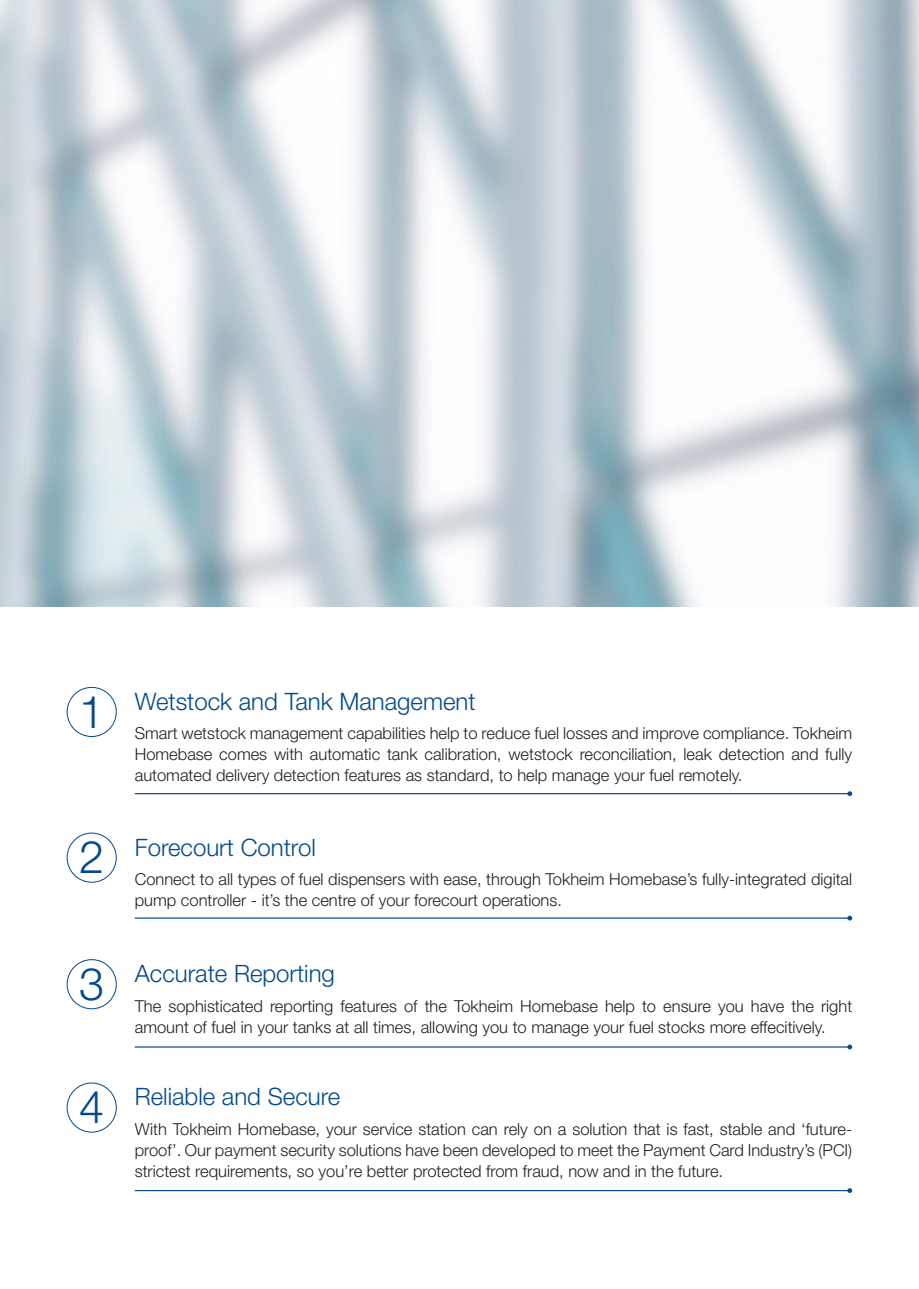
<style>
.page{position:relative;width:919px;height:1289px;background:#fff}
.page>*{position:absolute;margin:0;border:0;box-sizing:border-box;transform-origin:0 0}
.t1{font:300 45px "Helvetica Neue LT Std";color:#004a8d}
.t2{font:300 24px "Helvetica Neue LT Std";color:#004a8d}
.t3{font:300 16.5px/21px "Helvetica Neue LT Std";color:#231f20;text-align:justify}
</style>
<div class="page">
<hr style="left:135px;top:793px;width:714px;height:1px;background:#004a8d">
<svg style="left:847px;top:791px;width:5px;height:5px"></svg>
<div style="left:67px;top:687px;width:50px;height:49px;border:1px solid #004a8d;border-radius:50%"></div>
<hr style="left:135px;top:917px;width:714px;height:1px;background:#004a8d">
<svg style="left:847px;top:915px;width:5px;height:5px"></svg>
<div style="left:67px;top:832px;width:50px;height:50px;border:1px solid #004a8d;border-radius:50%"></div>
<hr style="left:135px;top:1046px;width:714px;height:1px;background:#004a8d">
<svg style="left:847px;top:1044px;width:5px;height:5px"></svg>
<div style="left:67px;top:959px;width:50px;height:50px;border:1px solid #004a8d;border-radius:50%"></div>
<img style="left:0;top:0;width:918px;height:606px">
<hr style="left:135px;top:1189px;width:714px;height:2px;background:#004a8d">
<svg style="left:847px;top:1188px;width:5px;height:4px"></svg>
<div style="left:67px;top:1082px;width:50px;height:50px;border:1px solid #004a8d;border-radius:50%"></div>
<p class="t1" style="left:79px;top:684px;width:27px">1</p>
<p class="t2" style="left:135px;top:686px;width:342px">Wetstock and Tank Management</p>
<p class="t3" style="left:135px;top:722px;width:719px">Smart wetstock management capabilities help to reduce fuel losses and improve compliance. Tokheim Homebase comes with automatic tank calibration, wetstock reconciliation, leak detection and fully automated delivery detection features as standard, to help manage your fuel remotely.</p>
<p class="t1" style="left:79px;top:829px;width:27px">2</p>
<p class="t2" style="left:135px;top:832px;width:182px">Forecourt Control</p>
<p class="t3" style="left:135px;top:868px;width:719px">Connect to all types of fuel dispensers with ease, through Tokheim Homebase’s fully-integrated digital pump controller - it’s the centre of your forecourt operations.</p>
<p class="t1" style="left:79px;top:956px;width:27px">3</p>
<p class="t2" style="left:135px;top:958px;width:202px">Accurate Reporting</p>
<p class="t3" style="left:135px;top:994px;width:719px">The sophisticated reporting features of the Tokheim Homebase help to ensure you have the right amount of fuel in your tanks at all times, allowing you to manage your fuel stocks more effecitively.</p>
<p class="t1" style="left:79px;top:1079px;width:27px">4</p>
<p class="t2" style="left:135px;top:1082px;width:207px">Reliable and Secure</p>
<p class="t3" style="left:135px;top:1118px;width:719px">With Tokheim Homebase, your service station can rely on a solution that is fast, stable and ‘future&shy;proof’. Our payment security solutions have been developed to meet the Payment Card Industry’s (PCI) strictest requirements, so you’re better protected from fraud, now and in the future.</p>
</div>
